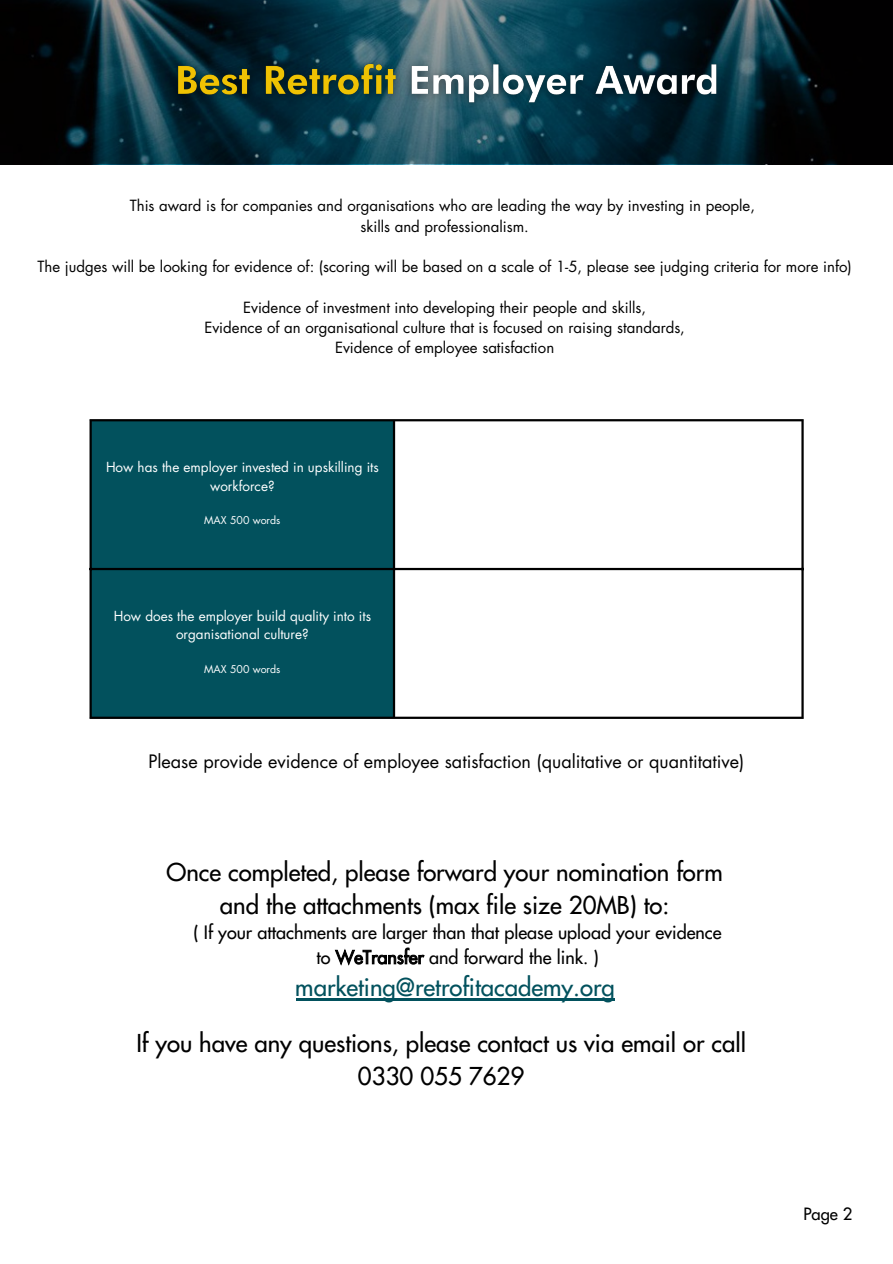
<style>
.page{position:relative;width:893px;height:1264px;background:#fff}
.page>*{position:absolute;margin:0;border:0;box-sizing:border-box;transform-origin:0 0}
.t1{font:24px/32.5px "Futura";color:#000;text-align:center}
.t2{font:24px "Futura";color:#02515d}
.t3{font:18px/24.8px "Futura";color:#000;text-align:center}
.t4{font:18px "Futura";color:#000}
.t5{font:16.5px "Futura";color:#000}
.t6{font:15px/20.2px "Futura";color:#000;text-align:center}
.t7{font:13.5px/18.3px "Futura";color:#fff;text-align:center}
.t8{font:10.5px "Futura";color:#fff}
</style>
<div class="page">
<div style="left:92px;top:421px;width:301px;height:295px;background:#02515d"></div>
<hr style="left:89px;top:421px;width:3px;height:295px;background:#000">
<hr style="left:393px;top:421px;width:2px;height:295px;background:#000">
<hr style="left:801px;top:421px;width:2px;height:295px;background:#000">
<hr style="left:89px;top:419px;width:714px;height:2px;background:#000">
<hr style="left:89px;top:568px;width:714px;height:2px;background:#000">
<hr style="left:89px;top:716px;width:714px;height:3px;background:#000">
<svg style="left:0;top:0;width:891px;height:163px;background:#0e2933"></svg>
<img style="left:161px;top:45px;width:572px;height:75px">
<hr style="left:295px;top:998px;width:319px;height:2px;background:#02515d">
<p class="t6" style="left:130px;top:197px;width:626px">This award is for companies and organisations who are leading the way by investing in people, skills and professionalism.</p>
<p class="t6" style="left:37px;top:258px;width:815px">The judges will be looking for evidence of: (scoring will be based on a scale of 1-5, please see judging criteria for more info)</p>
<p class="t6" style="left:204px;top:298px;width:482px">Evidence of investment into developing their people and skills,<br>Evidence of an organisational culture that is focused on raising standards,<br>Evidence of employee satisfaction</p>
<p class="t7" style="left:106px;top:459px;width:274px">How has the employer invested in upskilling its workforce?</p>
<p class="t8" style="left:204px;top:515px;width:78px">MAX 500 words</p>
<p class="t7" style="left:114px;top:608px;width:259px">How does the employer build quality into its organisational culture?</p>
<p class="t8" style="left:204px;top:664px;width:78px">MAX 500 words</p>
<p class="t4" style="left:148px;top:753px;width:597px">Please provide evidence of employee satisfaction (qualitative or quantitative)</p>
<h1 class="t1" style="left:166px;top:856px;width:557px">Once completed, please forward your nomination form and the attachments (max file size 20MB) to:</h1>
<p class="t3" style="left:193px;top:920px;width:529px">( If your attachments are larger than that please upload your evidence to WeTransfer and forward the link. )</p>
<h1 class="t2" style="left:295px;top:972px;width:321px">marketing@retrofitacademy.org</h1>
<h1 class="t1" style="left:136px;top:1027px;width:611px">If you have any questions, please contact us via email or call<br>0330 055 7629</h1>
<p class="t5" style="left:803px;top:1203px;width:50px">Page 2</p>
</div>
